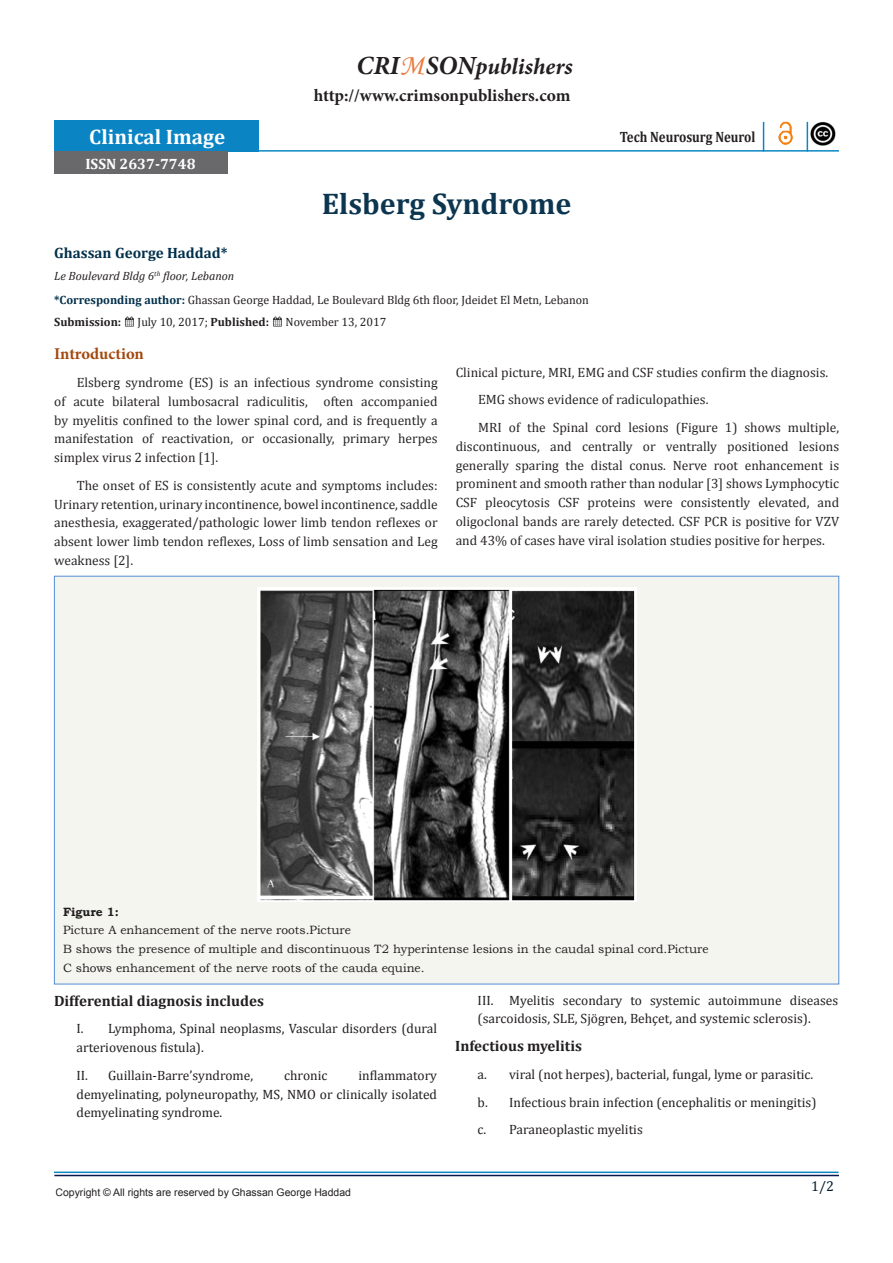
<style>
.page{position:relative;width:893px;height:1263px;background:#fff}
.page>*{position:absolute;margin:0;border:0;box-sizing:border-box;transform-origin:0 0}
.t1{font:700 30px "Cambria";color:#0c3650}
.t2{font:italic 700 23.25px "Minion Pro";letter-spacing:-.005em;color:#231f20}
.t3{font:700 21px "Cambria";color:#fff}
.t4{font:700 17.4px "Minion Pro";color:#231f20}
.t5{font:700 16.5px "Minion Pro";letter-spacing:-.005em;color:#a14307}
.t6{font:700 15px "Cambria";color:#231f20}
.t7{font:700 15px "Cambria";color:#02304b}
.t8{font:700 15px "Cambria";color:#231f20;scale:.86 1}
.t9{font:700 15px "Cambria";color:#fff}
.t10{font:14.25px "Cambria";color:#021c2d}
.t11{font:13.5px/18.8px "Cambria";color:#231f20;text-align:justify}
.t12{font:12px/18.6px "Bookman Old Style";color:#231f20}
.t13{font:12px "Cambria";color:#231f20}
.t14{font:italic 12px "Cambria";color:#231f20}
.t15{font:700 12px "Cambria";color:#231f20}
.t16{font:10.5px "Arial";color:#231f20}
.s1{font-size:26.25px}
.s2{font-family:"Monotype Corsiva";font-weight:400;font-style:normal;font-size:29.1px;color:#ec7a3e}
.s3{font-weight:700;color:#02304b}
.s4{font-weight:700}
</style>
<div class="page">
<div style="left:806px;top:1174px;width:33px;height:23px;border:1px solid #fff"></div>
<svg style="left:125px;top:316px;width:9px;height:11px"></svg>
<svg style="left:273px;top:316px;width:9px;height:11px"></svg>
<hr style="left:258px;top:150px;width:581px;height:2px;background:#0b88c4">
<div style="left:54px;top:1173px;width:486px;height:36px;border:2px solid #fff"></div>
<hr style="left:763px;top:122px;width:1px;height:30px;background:#0b84c4">
<svg style="left:807px;top:122px;width:1px;height:28px"></svg>
<img style="left:778px;top:122px;width:15px;height:23px">
<hr style="left:54px;top:1171px;width:784px;height:2px;background:#0b88c4">
<hr style="left:54px;top:1175px;width:785px;height:1px;background:#0b184f">
<img style="left:811px;top:122px;width:24px;height:24px">
<div style="left:54px;top:576px;width:785px;height:408px;background:#f5f5f0"></div>
<img style="left:257px;top:588px;width:379px;height:314px">
<div style="left:54px;top:120px;width:204px;height:32px;background:#0b84c4"></div>
<div style="left:54px;top:151px;width:173px;height:23px;background:#69696c"></div>
<p class="t3" style="left:89px;top:122px;width:137px">Clinical Image</p>
<p class="t9" style="left:85px;top:153px;width:112px">ISSN 2637-7748</p>
<p class="t2" style="left:356px;top:50px;width:218px"><span class="s1">CRI</span><span class="s2">M</span><span class="s1">SON</span>publishers</p>
<p class="t4" style="left:314px;top:83px;width:258px">http://www.crimsonpublishers.com</p>
<p class="t1" style="left:322px;top:182px;width:251px">Elsberg Syndrome</p>
<p class="t7" style="left:54px;top:242px;width:175px">Ghassan George Haddad*</p>
<p class="t14" style="left:54px;top:267px;width:182px">Le Boulevard Bldg 6<sup>th</sup> floor, Lebanon</p>
<p class="t13" style="left:54px;top:293px;width:536px"><span class="s3">*Corresponding author:</span> Ghassan George Haddad, Le Boulevard Bldg 6th floor, Jdeidet El Metn, Lebanon</p>
<p class="t15" style="left:54px;top:313px;width:69px">Submission:</p>
<p class="t13" style="left:138px;top:314px;width:133px">July 10, 2017; <span class="s4">Published:</span></p>
<p class="t13" style="left:285px;top:314px;width:103px">November 13, 2017</p>
<p class="t8" style="left:620px;top:126px;width:159px">Tech Neurosurg Neurol</p>
<p class="t5" style="left:54px;top:343px;width:91px">Introduction</p>
<p class="t11" style="left:54px;top:373px;width:385px;text-indent:22px">Elsberg syndrome (ES) is an infectious syndrome consisting of acute bilateral lumbosacral radiculitis, often accompanied by myelitis confined to the lower spinal cord, and is frequently a manifestation of reactivation, or occasionally, primary herpes simplex virus 2 infection [1].</p>
<p class="t11" style="left:54px;top:476px;width:385px;text-indent:22px">The onset of ES is consistently acute and symptoms includes:<br>Urinary retention, urinary incontinence, bowel incontinence, saddle anesthesia, exaggerated/pathologic lower limb tendon reflexes or absent lower limb tendon reflexes, Loss of limb sensation and Leg weakness [2].</p>
<p class="t11" style="left:478px;top:358px;width:362px;line-height:27.8px;text-align:left;text-indent:-22px">Clinical picture, MRI, EMG and CSF studies confirm the diagnosis.<br>EMG shows evidence of radiculopathies.<br>MRI of the Spinal cord lesions (Figure 1) shows multiple,</p>
<p class="t11" style="left:456px;top:437px;width:385px">discontinuous, and centrally or ventrally positioned lesions generally sparing the distal conus. Nerve root enhancement is prominent and smooth rather than nodular [3] shows Lymphocytic CSF pleocytosis CSF proteins were consistently elevated, and oligoclonal bands are rarely detected. CSF PCR is positive for VZV and 43% of cases have viral isolation studies positive for herpes.</p>
<p class="t12" style="left:63px;top:902px;width:647px"><span class="s4">Figure 1:<br></span>Picture A enhancement of the nerve roots.Picture<br>B shows the presence of multiple and discontinuous T2 hyperintense lesions in the caudal spinal cord.Picture C shows enhancement of the nerve roots of the cauda equine.</p>
<p class="t6" style="left:54px;top:990px;width:211px">Differential diagnosis includes</p>
<p class="t11" style="left:76px;top:1019px;width:362px">I. Lymphoma, Spinal neoplasms, Vascular disorders (dural arteriovenous fistula).</p>
<p class="t11" style="left:76px;top:1066px;width:178px">II. Guillain-Barre’syndrome,</p>
<p class="t11" style="left:284px;top:1066px;width:45px">chronic</p>
<p class="t11" style="left:478px;top:990px;width:362px">III. Myelitis secondary to systemic autoimmune diseases (sarcoidosis, SLE, Sjögren, Behçet, and systemic sclerosis).</p>
<p class="t6" style="left:455px;top:1035px;width:128px">Infectious myelitis</p>
<p class="t11" style="left:478px;top:1065px;width:337px">a. viral (not herpes), bacterial, fungal, lyme or parasitic.</p>
<p class="t11" style="left:478px;top:1092px;width:340px">b. Infectious brain infection (encephalitis or meningitis)</p>
<p class="t11" style="left:478px;top:1120px;width:167px">c. Paraneoplastic myelitis</p>
<p class="t11" style="left:76px;top:1066px;width:362px;text-indent:282px">inflammatory demyelinating, polyneuropathy, MS, NMO or clinically isolated demyelinating syndrome.</p>
<p class="t16" style="left:56px;top:1185px;width:297px">Copyright © All rights are reserved by Ghassan George Haddad</p>
<p class="t10" style="left:811px;top:1178px;width:24px">1/2</p>
</div>
